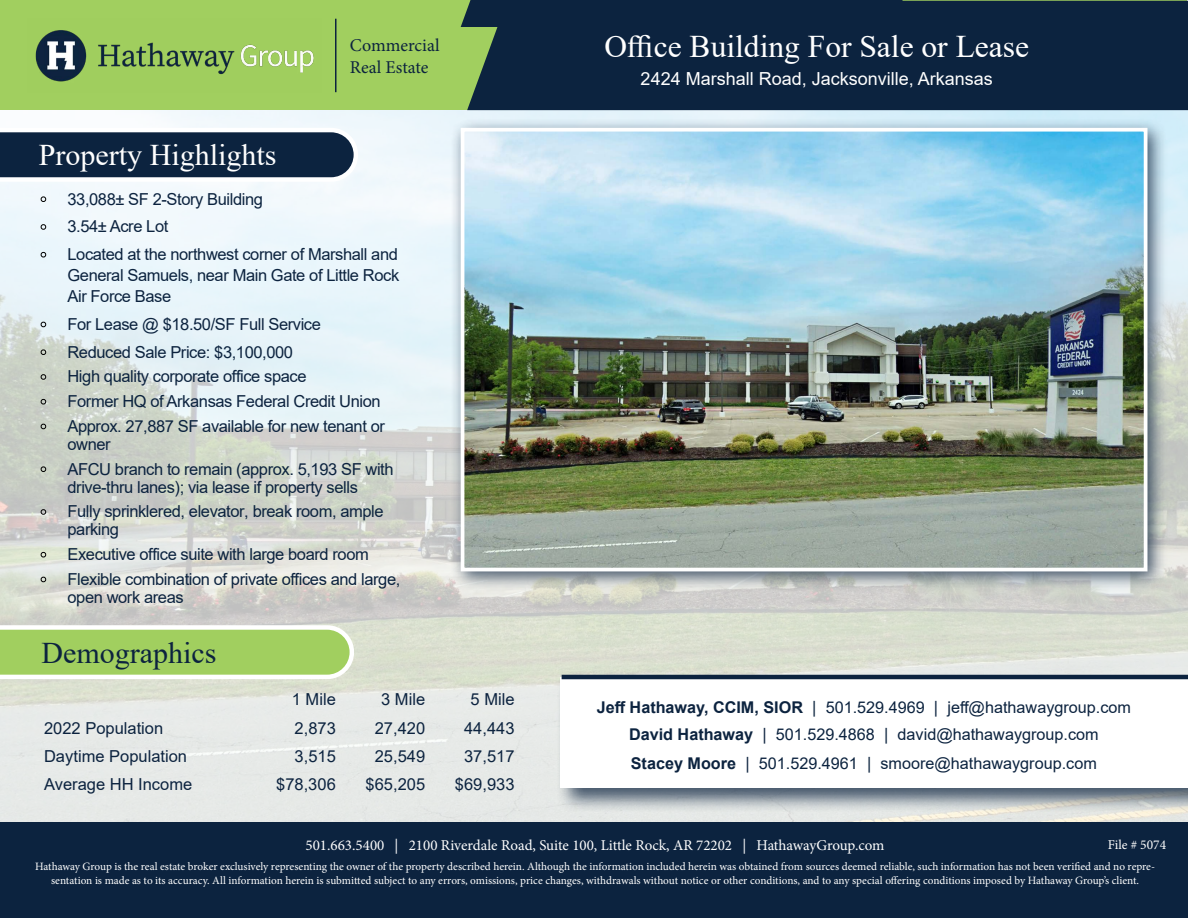
<style>
.page{position:relative;width:1188px;height:918px;background:#fff}
.page>*{position:absolute;margin:0;border:0;box-sizing:border-box;transform-origin:0 0}
.t1{font:31.5px "Times New Roman";color:#fff}
.t2{font:30px "Times New Roman";color:#fff}
.t3{font:30px "Times New Roman";color:#0c233f}
.t4{font:18px "Arial";color:#fff}
.t5{font:18px/21.6px "Minion Pro";color:#0c233f}
.t6{font:16.5px/18px "Arial";letter-spacing:-.025em;color:#0c233f}
.t7{font:16.5px "Arial";color:#0c233f}
.t8{font:16.2px "Arial";color:#0c233f}
.t9{font:15px "Minion Pro";color:#fff}
.t10{font:13.5px "Minion Pro";color:#fff}
.t11{font:11.25px/13.5px "Minion Pro";letter-spacing:-.005em;color:#fff;text-align:center}
.s1{font-family:"Times New Roman";font-weight:700;color:#000}
.s2{font-weight:700}
.s3{font-size:16.5px}
</style>
<div class="page">
<img style="left:0;top:110px;width:1188px;height:712px">
<div style="left:0;top:822px;width:1188px;height:96px;background:#0c233f"></div>
<div style="left:1px;top:1px;width:1186px;height:109px;background:#a1cf5f"></div>
<img style="left:35px;top:30px;width:279px;height:52px">
<hr style="left:335px;top:19px;width:2px;height:73px;background:#0c233f">
<svg style="left:461px;top:0;width:462px;height:27px"></svg>
<div style="left:467px;top:1px;width:721px;height:109px;background:#0c233f"></div>
<div style="left:450px;top:117px;width:718px;height:475px;background:#0c233f;opacity:.75"></div>
<img style="left:459px;top:126px;width:690px;height:447px">
<svg style="left:0;top:128px;width:358px;height:54px"></svg>
<svg style="left:0;top:625px;width:354px;height:54px"></svg>
<div style="left:556px;top:673px;width:632px;height:141px;background:#0c233f;opacity:.75"></div>
<div style="left:561px;top:677px;width:627px;height:111px;background:#fff"></div>
<hr style="left:562px;top:675px;width:626px;height:4px;background:#0c233f">
<h2 class="t2" style="left:39px;top:134px;width:239px">Property Highlights</h2>
<p class="t5" style="left:350px;top:35px;width:91px">Commercial<br>Real Estate</p>
<p class="t6" style="left:40px;top:190px;width:224px"><span class="s1">•</span> 33,088± SF 2-Story Building</p>
<p class="t6" style="left:41px;top:218px;width:129px"><span class="s1">•</span> 3.54± Acre Lot</p>
<p class="t6" style="left:67px;top:244px;width:333px;line-height:21px;text-align:justify;text-indent:-27px"><span class="s1">•</span> Located at the northwest corner of Marshall and General Samuels, near Main Gate of Little Rock Air Force Base</p>
<p class="t6" style="left:40px;top:315px;width:282px"><span class="s1">•</span> For Lease @ $18.50/SF Full Service</p>
<p class="t6" style="left:40px;top:343px;width:254px"><span class="s1">•</span> Reduced Sale Price: $3,100,000</p>
<p class="t6" style="left:40px;top:368px;width:268px"><span class="s1">•</span> High quality corporate office space</p>
<p class="t6" style="left:40px;top:392px;width:342px"><span class="s1">•</span> Former HQ of Arkansas Federal Credit Union</p>
<p class="t6" style="left:67px;top:417px;width:319px;text-indent:-27px"><span class="s1">•</span> Approx. 27,887 SF available for new tenant or owner</p>
<p class="t6" style="left:40px;top:460px;width:355px;text-align:center"><span class="s1">•</span> AFCU branch to remain (approx. 5,193 SF with drive-thru lanes); via lease if property sells</p>
<p class="t6" style="left:67px;top:503px;width:318px;text-indent:-27px"><span class="s1">•</span> Fully sprinklered, elevator, break room, ample parking</p>
<p class="t6" style="left:40px;top:545px;width:330px"><span class="s1">•</span> Executive office suite with large board room</p>
<p class="t6" style="left:67px;top:570px;width:334px;text-indent:-27px"><span class="s1">•</span> Flexible combination of private offices and large, open work areas</p>
<h2 class="t3" style="left:42px;top:631px;width:176px">Demographics</h2>
<p class="t6" style="left:292px;top:690px;width:46px">1 Mile</p>
<p class="t6" style="left:381px;top:690px;width:46px">3 Mile</p>
<p class="t6" style="left:471px;top:690px;width:46px">5 Mile</p>
<p class="t7" style="left:44px;top:716px;width:121px">2022 Population</p>
<p class="t6" style="left:295px;top:719px;width:43px">2,873</p>
<p class="t6" style="left:375px;top:719px;width:52px">27,420</p>
<p class="t6" style="left:464px;top:719px;width:52px">44,443</p>
<p class="t7" style="left:44px;top:745px;width:145px">Daytime Population</p>
<p class="t6" style="left:295px;top:747px;width:43px">3,515</p>
<p class="t6" style="left:375px;top:747px;width:52px">25,549</p>
<p class="t6" style="left:464px;top:747px;width:52px">37,517</p>
<p class="t7" style="left:44px;top:773px;width:150px">Average HH Income</p>
<p class="t6" style="left:276px;top:775px;width:61px">$78,306</p>
<p class="t6" style="left:366px;top:775px;width:61px">$65,205</p>
<p class="t6" style="left:455px;top:775px;width:61px">$69,933</p>
<h1 class="t1" style="left:604px;top:24px;width:426px">Office Building For Sale or Lease</h1>
<p class="t4" style="left:641px;top:66px;width:354px">2424 Marshall Road, Jacksonville, Arkansas</p>
<p class="t8" style="left:597px;top:696px;width:536px"><span class="s2">Jeff Hathaway, CCIM, SIOR</span> <span class="s3">|</span> 501.529.4969 <span class="s3">|</span> jeff@hathawaygroup.com</p>
<p class="t8" style="left:629px;top:723px;width:471px"><span class="s2">David Hathaway</span> <span class="s3">|</span> 501.529.4868 <span class="s3">|</span> david@hathawaygroup.com</p>
<p class="t8" style="left:631px;top:753px;width:468px"><span class="s2">Stacey Moore</span> <span class="s3">|</span> 501.529.4961 <span class="s3">|</span> smoore@hathawaygroup.com</p>
<p class="t9" style="left:306px;top:835px;width:581px">501.663.5400 | 2100 Riverdale Road, Suite 100, Little Rock, AR 72202 | HathawayGroup.com</p>
<p class="t11" style="left:35px;top:860px;width:1121px">Hathaway Group is the real estate broker exclusively representing the owner of the property described herein. Although the information included herein was obtained from sources deemed reliable, such information has not been verified and no repre&shy;sentation is made as to its accuracy. All information herein is submitted subject to any errors, omissions, price changes, withdrawals without notice or other conditions, and to any special offering conditions imposed by Hathaway Group’s client.</p>
<p class="t10" style="left:1108px;top:836px;width:60px">File # 5074</p>
</div>
